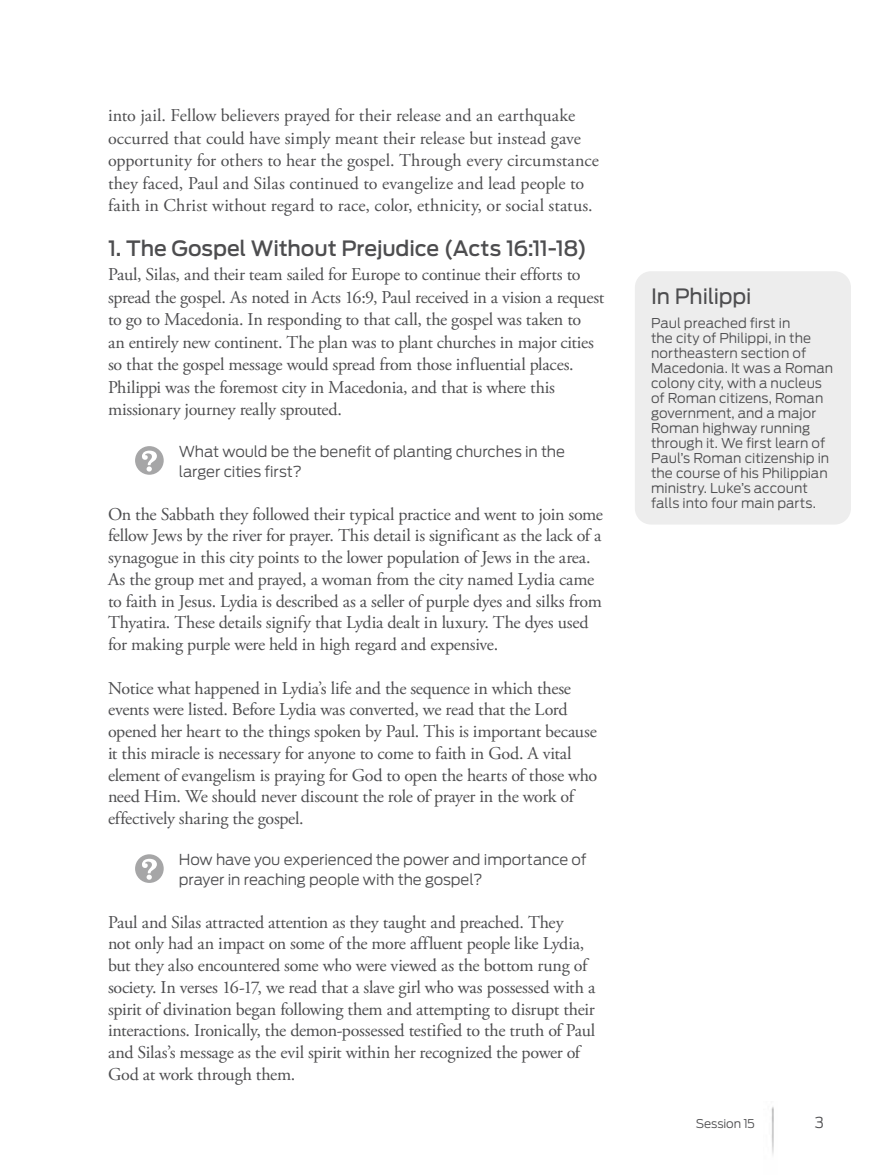
<style>
.page{position:relative;width:878px;height:1175px;background:#fff}
.page>*{position:absolute;margin:0;border:0;box-sizing:border-box;transform-origin:0 0}
.t1{font:500 21px "Antenna";letter-spacing:-.005em;color:#4d4d4f}
.t2{font:21px "Antenna";letter-spacing:-.01em;color:#4d4d4f}
.t3{font:18px/21.8px "Adobe Garamond Pro";letter-spacing:-.015em;color:#4d4d4f}
.t4{font:300 15px/19.5px "Antenna";letter-spacing:-.01em;color:#4d4d4f}
.t5{font:300 13.5px/15px "Antenna";color:#4d4d4f}
.t6{font:300 12px "Antenna";letter-spacing:-.015em;color:#4d4d4f}
</style>
<div class="page">
<img style="left:771px;top:1107px;width:3px;height:48px">
<div style="left:634px;top:271px;width:216px;height:253px;background:#ededed;border-radius:16px"></div>
<svg style="left:135px;top:446px;width:29px;height:29px"></svg>
<svg style="left:135px;top:854px;width:29px;height:29px"></svg>
<p class="t3" style="left:108px;top:105px;width:492px;line-height:22.5px">into jail. Fellow believers prayed for their release and an earthquake occurred that could have simply meant their release but instead gave opportunity for others to hear the gospel. Through every circumstance they faced, Paul and Silas continued to evangelize and lead people to faith in Christ without regard to race, color, ethnicity, or social status.</p>
<p class="t1" style="left:108px;top:236px;width:480px">1. The Gospel Without Prejudice (Acts 16:11-18)</p>
<p class="t3" style="left:108px;top:264px;width:498px;line-height:22.5px">Paul, Silas, and their team sailed for Europe to continue their efforts to spread the gospel. As noted in Acts 16:9, Paul received in a vision a request to go to Macedonia. In responding to that call, the gospel was taken to<br>an entirely new continent. The plan was to plant churches in major cities so that the gospel message would spread from those influential places.<br>Philippi was the foremost city in Macedonia, and that is where this missionary journey really sprouted.</p>
<p class="t4" style="left:179px;top:442px;width:388px">What would be the benefit of planting churches in the larger cities first?</p>
<p class="t3" style="left:108px;top:503px;width:496px">On the Sabbath they followed their typical practice and went to join some fellow Jews by the river for prayer. This detail is significant as the lack of a synagogue in this city points to the lower population of Jews in the area.<br>As the group met and prayed, a woman from the city named Lydia came to faith in Jesus. Lydia is described as a seller of purple dyes and silks from Thyatira. These details signify that Lydia dealt in luxury. The dyes used for making purple were held in high regard and expensive.</p>
<p class="t3" style="left:108px;top:677px;width:491px">Notice what happened in Lydia’s life and the sequence in which these events were listed. Before Lydia was converted, we read that the Lord opened her heart to the things spoken by Paul. This is important because it this miracle is necessary for anyone to come to faith in God. A vital element of evangelism is praying for God to open the hearts of those who need Him. We should never discount the role of prayer in the work of effectively sharing the gospel.</p>
<p class="t4" style="left:179px;top:850px;width:409px">How have you experienced the power and importance of prayer in reaching people with the gospel?</p>
<p class="t3" style="left:108px;top:911px;width:489px">Paul and Silas attracted attention as they taught and preached. They<br>not only had an impact on some of the more affluent people like Lydia, but they also encountered some who were viewed as the bottom rung of society. In verses 16-17, we read that a slave girl who was possessed with a spirit of divination began following them and attempting to disrupt their interactions. Ironically, the demon-possessed testified to the truth of Paul and Silas’s message as the evil spirit within her recognized the power of God at work through them.</p>
<p class="t2" style="left:651px;top:284px;width:102px">In Philippi</p>
<p class="t5" style="left:651px;top:316px;width:184px">Paul preached first in<br>the city of Philippi, in the northeastern section of<br>Macedonia. It was a Roman colony city, with a nucleus of Roman citizens, Roman government, and a major<br>Roman highway running through it. We first learn of<br>Paul’s Roman citizenship in the course of his Philippian ministry. Luke’s account falls into four main parts.</p>
<p class="t6" style="left:695px;top:1116px;width:61px">Session 15</p>
<p class="t4" style="left:814px;top:1112px;width:11px">3</p>
</div>
